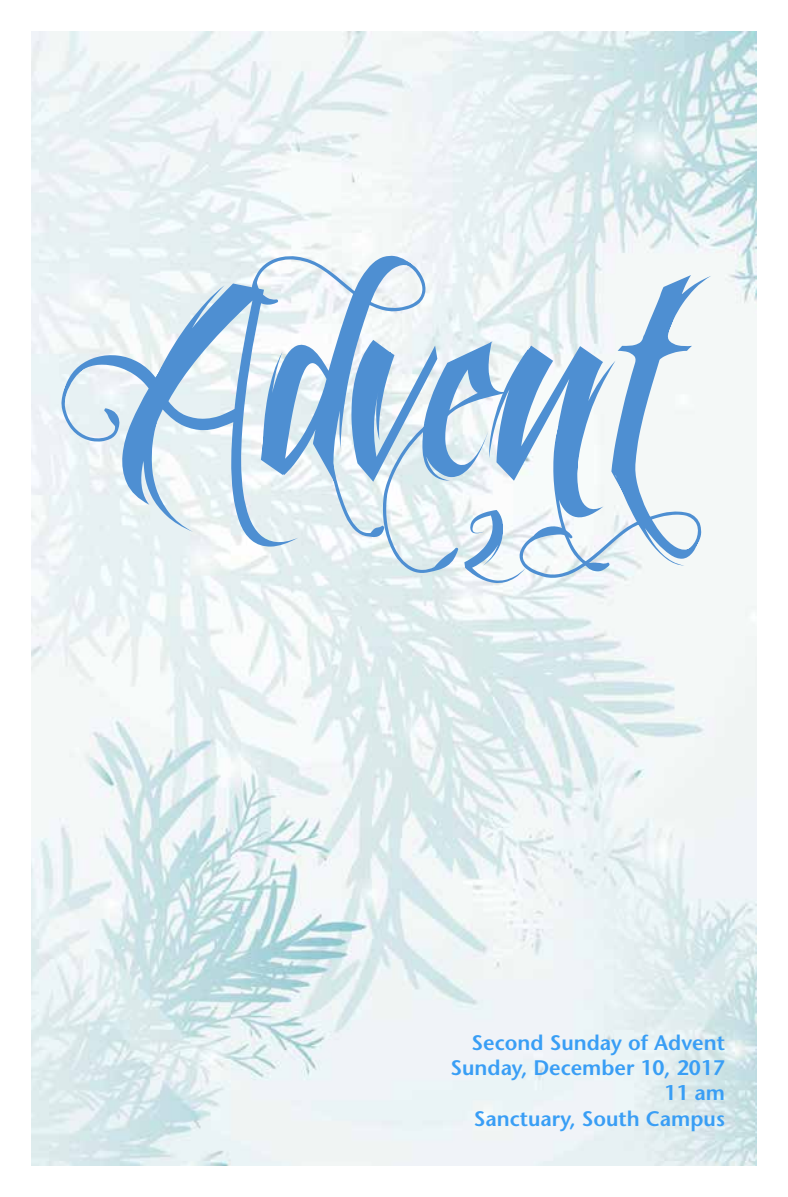
<style>
.page{position:relative;width:788px;height:1197px;background:#fff}
.page>*{position:absolute;margin:0;border:0;box-sizing:border-box;transform-origin:0 0}
.t1{font:249.38px "Feathergraphy Decoration";letter-spacing:.01em;color:#4e8fd2}
.t2{font:91.52px "Feathergraphy Decoration";color:#4e8fd2}
.t3{font:600 21px/25.2px "Stone Sans Std";color:#399ef5;text-align:right}
</style>
<div class="page">
<img style="left:32px;top:32px;width:724px;height:1133px">
<h1 class="t1" style="left:127px;top:239px;width:677px">Advent</h1>
<h2 class="t2" style="left:467px;top:477px;width:40px">2</h2>
<p class="t3" style="left:450px;top:1030px;width:276px">Second Sunday of Advent<br>Sunday, December 10, 2017<br>11 am<br>Sanctuary, South Campus</p>
</div>
